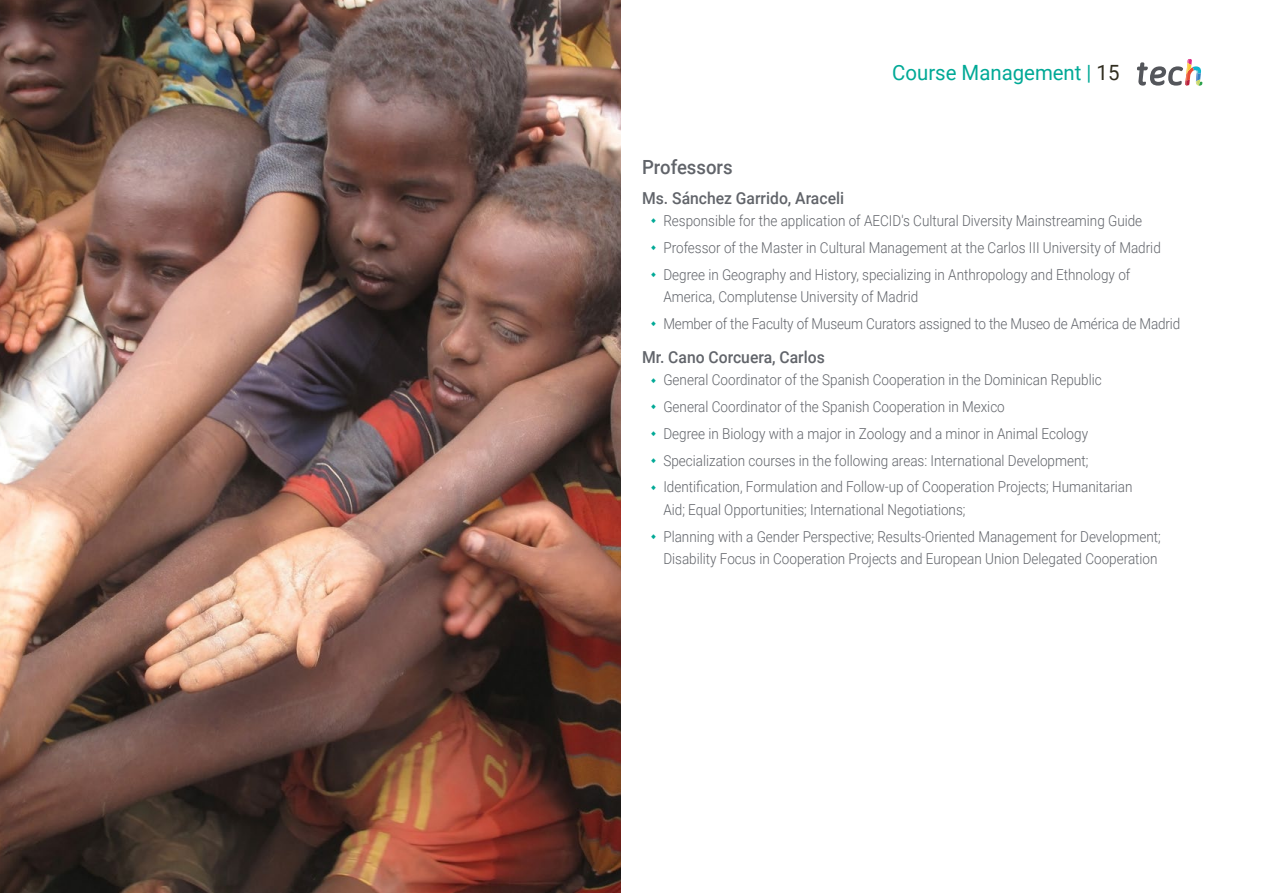
<style>
.page{position:relative;width:1263px;height:893px;background:#fff}
.page>*{position:absolute;margin:0;border:0;box-sizing:border-box;transform-origin:0 0}
.t1{font:21px "Roboto";color:#00a996}
.t2{font:500 19.5px "Roboto";color:#61646a;scale:.95 1}
.t3{font:500 16.5px "Roboto";color:#61646a;scale:.95 1}
.t4{font:300 15px/26.7px "Roboto";color:#61646a;scale:.9 1}
.s1{color:#312e20}
</style>
<div class="page">
<img style="left:0;top:0;width:621px;height:893px">
<svg style="left:1137px;top:59px;width:65px;height:27px"></svg>
<h1 class="t1" style="left:892px;top:57px;width:229px">Course Management | <span class="s1">15</span></h1>
<h2 class="t2" style="left:642px;top:154px;width:97px">Professors</h2>
<p class="t3" style="left:642px;top:186px;width:214px">Ms. Sánchez Garrido, Araceli</p>
<p class="t4" style="left:663px;top:207px;width:554px">Responsible for the application of AECID's Cultural Diversity Mainstreaming Guide<br>Professor of the Master in Cultural Management at the Carlos III University of Madrid<br>Degree in Geography and History, specializing in Anthropology and Ethnology of</p>
<p class="t4" style="left:663px;top:283px;width:576px">America, Complutense University of Madrid<br>Member of the Faculty of Museum Curators assigned to the Museo de América de Madrid</p>
<p class="t3" style="left:642px;top:346px;width:194px">Mr. Cano Corcuera, Carlos</p>
<p class="t4" style="left:663px;top:366px;width:523px">General Coordinator of the Spanish Cooperation in the Dominican Republic General Coordinator of the Spanish Cooperation in Mexico<br>Degree in Biology with a major in Zoology and a minor in Animal Ecology Specialization courses in the following areas: International Development; Identification, Formulation and Follow-up of Cooperation Projects; Humanitarian</p>
<p class="t4" style="left:663px;top:496px;width:554px">Aid; Equal Opportunities; International Negotiations;<br>Planning with a Gender Perspective; Results-Oriented Management for Development;</p>
<p class="t4" style="left:663px;top:545px;width:551px">Disability Focus in Cooperation Projects and European Union Delegated Cooperation</p>
</div>
